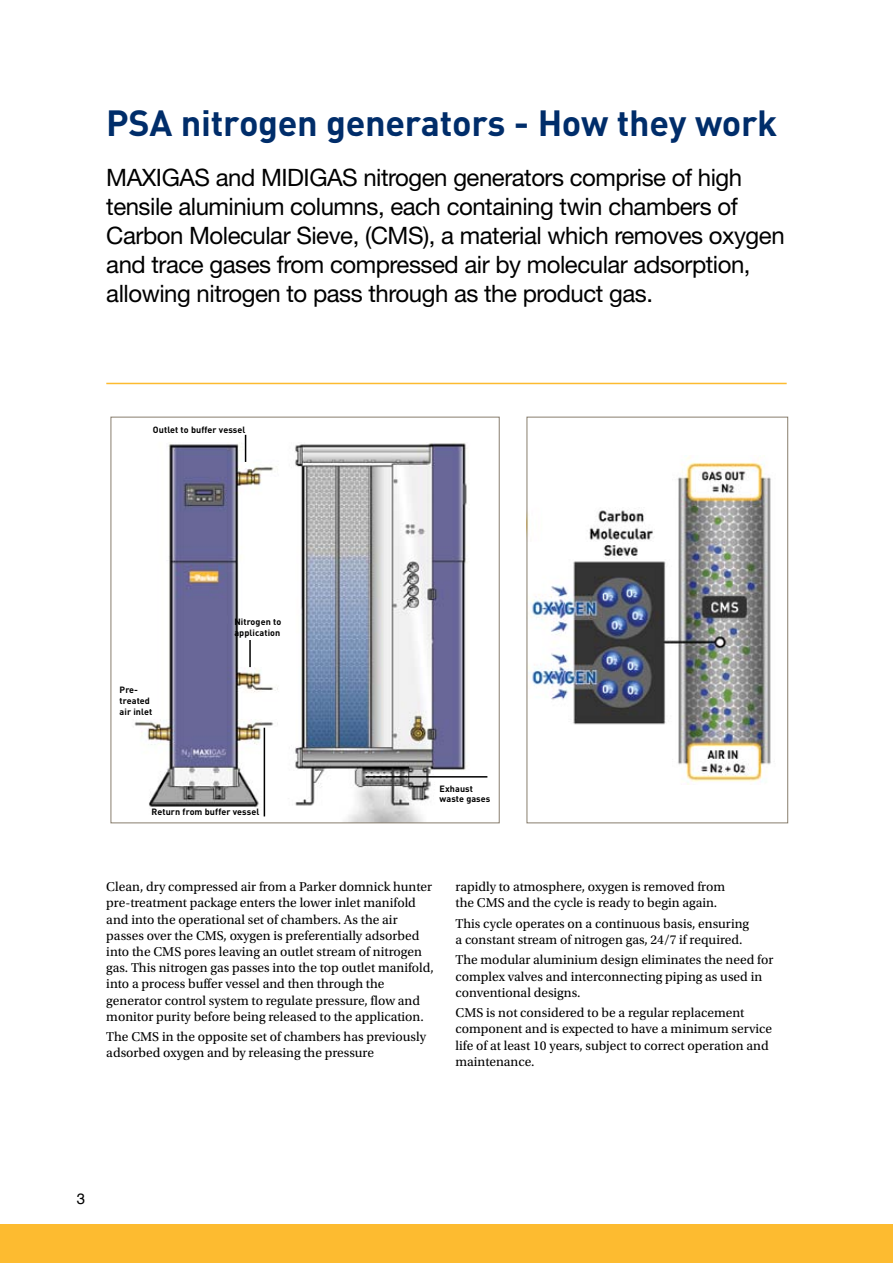
<style>
.page{position:relative;width:893px;height:1263px;background:#fff}
.page>*{position:absolute;margin:0;border:0;box-sizing:border-box;transform-origin:0 0}
.t1{font:700 36px "DIN";letter-spacing:-.01em;color:#002d6a}
.t2{font:24px/28.8px "Helvetica Neue LT Std";letter-spacing:-.02em;color:#000}
.t3{font:15px "Helvetica";color:#000}
.t4{font:13.5px/16.2px "Utopia Std";color:#000}
.t5{font:700 9px/10.8px "DIN";letter-spacing:.01em;color:#000}
</style>
<div class="page">
<hr style="left:106px;top:383px;width:681px;height:1px;background:#fdbb30">
<img style="left:134px;top:434px;width:339px;height:387px">
<div style="left:111px;top:417px;width:389px;height:406px;border:1px solid #887e6e"></div>
<img style="left:530px;top:456px;width:241px;height:328px">
<div style="left:527px;top:417px;width:261px;height:406px;border:1px solid #887e6e"></div>
<svg style="left:245px;top:435px;width:1px;height:27px"></svg>
<hr style="left:249px;top:640px;width:2px;height:27px;background:#000">
<hr style="left:264px;top:728px;width:1px;height:88px;background:#000">
<hr style="left:366px;top:776px;width:121px;height:1px;background:#000">
<div style="left:0;top:1225px;width:893px;height:38px;background:#fdbb30"></div>
<h1 class="t1" style="left:106px;top:100px;width:672px">PSA nitrogen generators - How they work</h1>
<p class="t2" style="left:106px;top:163px;width:680px">MAXIGAS and MIDIGAS nitrogen generators comprise of high tensile aluminium columns, each containing twin chambers of Carbon Molecular Sieve, (CMS), a material which removes oxygen and trace gases from compressed air by molecular adsorption, allowing nitrogen to pass through as the product gas.</p>
<p class="t5" style="left:153px;top:424px;width:94px">Outlet to buffer vessel</p>
<p class="t5" style="left:120px;top:684px;width:34px">Pre&shy;treated air inlet</p>
<p class="t5" style="left:234px;top:616px;width:48px">Nitrogen to application</p>
<p class="t5" style="left:151px;top:806px;width:109px">Return from buffer vessel</p>
<p class="t5" style="left:440px;top:782px;width:52px">Exhaust waste gases</p>
<p class="t4" style="left:106px;top:879px;width:329px">Clean, dry compressed air from a Parker domnick hunter pre-treatment package enters the lower inlet manifold and into the operational set of chambers. As the air passes over the CMS, oxygen is preferentially adsorbed into the CMS pores leaving an outlet stream of nitrogen gas. This nitrogen gas passes into the top outlet manifold, into a process buffer vessel and then through the generator control system to regulate pressure, flow and monitor purity before being released to the application.</p>
<p class="t4" style="left:106px;top:1029px;width:321px">The CMS in the opposite set of chambers has previously adsorbed oxygen and by releasing the pressure</p>
<p class="t4" style="left:455px;top:879px;width:271px">rapidly to atmosphere, oxygen is removed from the CMS and the cycle is ready to begin again.</p>
<p class="t4" style="left:455px;top:915px;width:295px">This cycle operates on a continuous basis, ensuring a constant stream of nitrogen gas, 24/7 if required.</p>
<p class="t4" style="left:455px;top:952px;width:319px">The modular aluminium design eliminates the need for complex valves and interconnecting piping as used in conventional designs.</p>
<p class="t4" style="left:455px;top:1005px;width:318px">CMS is not considered to be a regular replacement component and is expected to have a minimum service life of at least 10 years, subject to correct operation and maintenance.</p>
<p class="t3" style="left:77px;top:1187px;width:10px">3</p>
</div>
